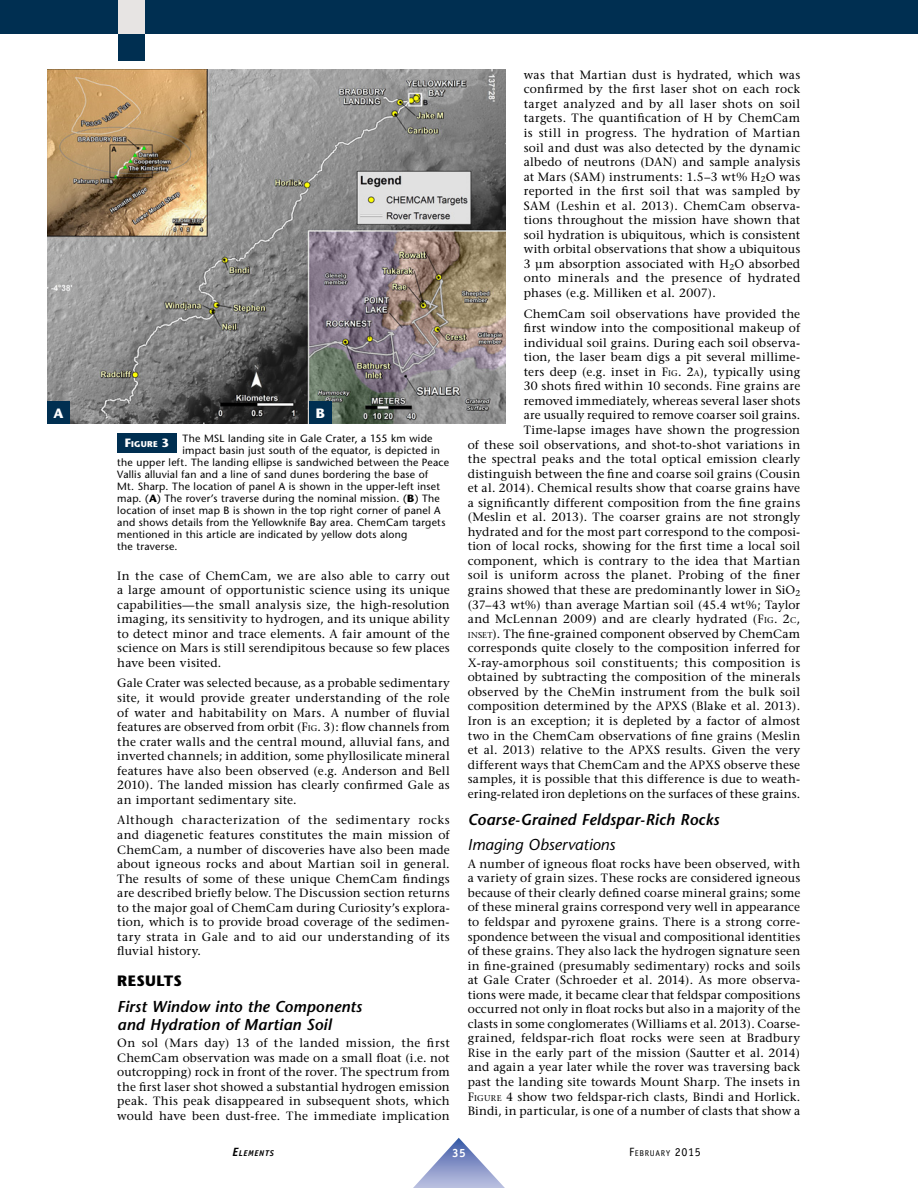
<style>
.page{position:relative;width:918px;height:1188px;background:#fff}
.page>*{position:absolute;margin:0;border:0;box-sizing:border-box;transform-origin:0 0}
.t1{font:italic 600 15.75px/17.2px "Stone Sans";letter-spacing:.005em;color:#000}
.t2{font:italic 15.75px "Stone Sans";letter-spacing:.005em;color:#000}
.t3{font:700 15px "Stone Sans";letter-spacing:.02em;color:#000}
.t4{font:700 13.5px "Stone Sans";color:#fff}
.t5{font:12px/14.5px "Stone Serif";letter-spacing:.015em;color:#000;text-align:justify}
.t6{font:700 12px "Officina Sans";color:#fff}
.t7{font:10.5px "Stone Sans";letter-spacing:.02em;color:#000}
.t8{font:8.4px "Officina Sans";letter-spacing:.08em;color:#000}
.t9{font:italic 700 8.4px "Officina Sans";letter-spacing:.08em;color:#000}
.s1{font-weight:700;font-size:12px;color:#fff}
.s2{font-weight:700}
.s3{font-size:8.4px}
.s4{font-size:12px}
</style>
<div class="page">
<svg style="left:413px;top:1138px;width:92px;height:50px"></svg>
<div style="left:0;top:0;width:918px;height:34px;background:#002f51"></div>
<div style="left:118px;top:34px;width:27px;height:27px;background:#002f51"></div>
<div style="left:118px;top:0;width:27px;height:34px;background:#e7e4e3"></div>
<div style="left:117px;top:433px;width:60px;height:19px;background:#002f51"></div>
<img style="left:47px;top:70px;width:459px;height:354px">
<div style="left:47px;top:401px;width:23px;height:23px;background:#002f51"></div>
<div style="left:309px;top:401px;width:23px;height:23px;background:#002f51"></div>
<p class="t4" style="left:53px;top:408px;width:12px">A</p>
<p class="t4" style="left:316px;top:408px;width:11px">B</p>
<p class="t7" style="left:125px;top:434px;width:309px"><span class="s1">F</span><sub>IGURE</sub> <span class="s1">3</span> The MSL landing site in Gale Crater, a 155 km wide</p>
<p class="t7" style="left:183px;top:446px;width:259px">impact basin just south of the equator, is depicted in</p>
<p class="t7" style="left:117px;top:458px;width:333px">the upper left. The landing ellipse is sandwiched between the Peace</p>
<p class="t7" style="left:117px;top:470px;width:312px">Vallis alluvial fan and a line of sand dunes bordering the base of</p>
<p class="t7" style="left:117px;top:482px;width:324px">Mt. Sharp. The location of panel A is shown in the upper-left inset</p>
<p class="t7" style="left:117px;top:494px;width:324px">map. (<span class="s2">A</span>) The rover’s traverse during the nominal mission. (<span class="s2">B</span>) The</p>
<p class="t7" style="left:117px;top:506px;width:325px">location of inset map B is shown in the top right corner of panel A</p>
<p class="t7" style="left:117px;top:518px;width:330px">and shows details from the Yellowknife Bay area. ChemCam targets</p>
<p class="t7" style="left:117px;top:530px;width:292px">mentioned in this article are indicated by yellow dots along</p>
<p class="t7" style="left:117px;top:542px;width:62px">the traverse.</p>
<p class="t5" style="left:117px;top:569px;width:334px">In the case of ChemCam, we are also able to carry out a large amount of opportunistic science using its unique capabilities—the small analysis size, the high-resolution imaging, its sensitivity to hydrogen, and its unique ability to detect minor and trace elements. A fair amount of the science on Mars is still serendipitous because so few places have been visited.</p>
<p class="t5" style="left:117px;top:677px;width:334px">Gale Crater was selected because, as a probable sedimentary site, it would provide greater understanding of the role of water and habitability on Mars. A number of fluvial features are observed from orbit (F<span class="s3">IG</span>. 3): flow channels from the crater walls and the central mound, alluvial fans, and inverted channels; in addition, some phyllosilicate mineral features have also been observed (e.g. Anderson and Bell 2010). The landed mission has clearly confirmed Gale as an important sedimentary site.</p>
<p class="t5" style="left:117px;top:814px;width:334px">Although characterization of the sedimentary rocks and diagenetic features constitutes the main mission of ChemCam, a number of discoveries have also been made about igneous rocks and about Martian soil in general.<br>The results of some of these unique ChemCam findings are described briefly below. The Discussion section returns to the major goal of ChemCam during Curiosity’s explora&shy;tion, which is to provide broad coverage of the sedimen&shy;tary strata in Gale and to aid our understanding of its fluvial history.</p>
<p class="t3" style="left:117px;top:975px;width:66px">RESULTS</p>
<h1 class="t1" style="left:117px;top:1000px;width:246px">First Window into the Components and Hydration of Martian Soil</h1>
<p class="t5" style="left:117px;top:1037px;width:334px">On sol (Mars day) 13 of the landed mission, the first ChemCam observation was made on a small float (i.e. not outcropping) rock in front of the rover. The spectrum from the first laser shot showed a substantial hydrogen emission peak. This peak disappeared in subsequent shots, which would have been dust-free. The immediate implication</p>
<p class="t5" style="left:524px;top:69px;width:278px">was that Martian dust is hydrated, which was confirmed by the first laser shot on each rock target analyzed and by all laser shots on soil targets. The quantification of H by ChemCam is still in progress. The hydration of Martian soil and dust was also detected by the dynamic albedo of neutrons (DAN) and sample analysis at Mars (SAM) instruments: 1.5–3 wt% H<sub>2</sub>O was reported in the first soil that was sampled by SAM (Leshin et al. 2013). ChemCam observa&shy;tions throughout the mission have shown that soil hydration is ubiquitous, which is consistent with orbital observations that show a ubiquitous 3 µm absorption associated with H<sub>2</sub>O absorbed onto minerals and the presence of hydrated phases (e.g. Milliken et al. 2007).</p>
<p class="t5" style="left:468px;top:307px;width:334px;text-align:right">ChemCam soil observations have provided the<br>first window into the compositional makeup of individual soil grains. During each soil observa-<br>tion, the laser beam digs a pit several millime-<br>ters deep (e.g. inset in F<span class="s3">IG</span>. 2<span class="s3">A</span>), typically using<br>30 shots fired within 10 seconds. Fine grains are<br>removed immediately, whereas several laser shots<br>are usually required to remove coarser soil grains.<br>Time-lapse images have shown the progression<br>of these soil observations, and shot-to-shot variations in the spectral peaks and the total optical emission clearly distinguish between the fine and coarse soil grains (Cousin et al. 2014). Chemical results show that coarse grains have a significantly different composition from the fine grains (Meslin et al. 2013). The coarser grains are not strongly hydrated and for the most part correspond to the composi&shy;tion of local rocks, showing for the first time a local soil component, which is contrary to the idea that Martian soil is uniform across the planet. Probing of the finer grains showed that these are predominantly lower in SiO<sub>2 </sub>(37–43 wt%) than average Martian soil (45.4 wt%; Taylor and McLennan 2009) and are clearly hydrated (F<span class="s3">IG</span>. 2<span class="s3">C</span>, <span class="s3">INSET</span>). The fine-grained component observed by ChemCam corresponds quite closely to the composition inferred for X-ray-amorphous soil constituents; this composition is obtained by subtracting the composition of the minerals observed by the CheMin instrument from the bulk soil composition determined by the APXS (Blake et al. 2013).<br>Iron is an exception; it is depleted by a factor of almost two in the ChemCam observations of fine grains (Meslin et al. 2013) relative to the APXS results. Given the very different ways that ChemCam and the APXS observe these samples, it is possible that this difference is due to weath&shy;ering-related iron depletions on the surfaces of these grains.</p>
<h1 class="t1" style="left:468px;top:813px;width:253px">Coarse-Grained Feldspar-Rich Rocks</h1>
<h1 class="t2" style="left:468px;top:839px;width:149px">Imaging Observations</h1>
<p class="t5" style="left:468px;top:858px;width:334px">A number of igneous float rocks have been observed, with a variety of grain sizes. These rocks are considered igneous because of their clearly defined coarse mineral grains; some of these mineral grains correspond very well in appearance to feldspar and pyroxene grains. There is a strong corre&shy;spondence between the visual and compositional identities of these grains. They also lack the hydrogen signature seen in fine-grained (presumably sedimentary) rocks and soils at Gale Crater (Schroeder et al. 2014). As more observa&shy;tions were made, it became clear that feldspar compositions occurred not only in float rocks but also in a majority of the clasts in some conglomerates (Williams et al. 2013). Coarse&shy;grained, feldspar-rich float rocks were seen at Bradbury Rise in the early part of the mission (Sautter et al. 2014) and again a year later while the rover was traversing back past the landing site towards Mount Sharp. The insets in F<span class="s3">IGURE</span> 4 show two feldspar-rich clasts, Bindi and Horlick.<br>Bindi, in particular, is one of a number of clasts that show a</p>
<p class="t9" style="left:232px;top:1150px;width:43px"><span class="s4">E</span>LEMENTS</p>
<p class="t6" style="left:452px;top:1149px;width:15px">35</p>
<p class="t8" style="left:629px;top:1150px;width:73px"><span class="s4">F</span>EBRUARY <span class="s4">2015</span></p>
</div>
